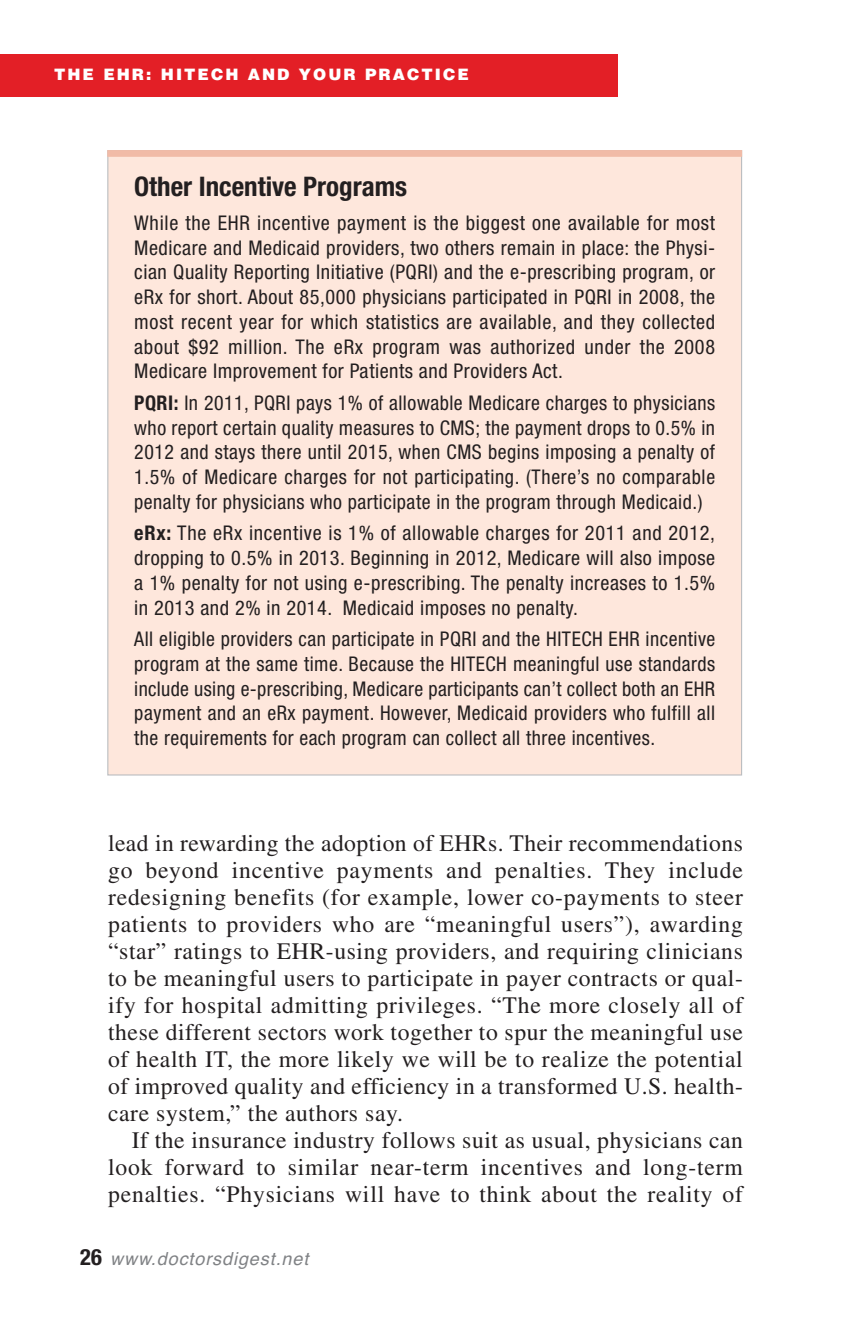
<style>
.page{position:relative;width:851px;height:1337px;background:#fff}
.page>*{position:absolute;margin:0;border:0;box-sizing:border-box;transform-origin:0 0}
.t1{font:700 condensed 27px "Helvetica Neue LT Std";color:#231f20}
.t2{font:23.62px/27px "Times";letter-spacing:.025em;color:#231f20;text-align:justify}
.t3{font:condensed 20.25px/24.8px "Helvetica Neue LT Std";letter-spacing:.025em;color:#231f20;text-align:justify}
.t4{font:italic 18px "Helvetica";letter-spacing:.05em;color:#808285}
.t5{font:900 15.75px "Helvetica LT Std";letter-spacing:.13em;color:#fff}
.s1{font-weight:700}
.s2{font-family:"Helvetica Neue LT Std";font-weight:700;font-style:normal;font-stretch:condensed;font-size:22.5px;color:#231f20}
</style>
<div class="page">
<div style="left:0;top:54px;width:618px;height:43px;background:#e31f26"></div>
<div style="left:108px;top:151px;width:633px;height:623px;background:#fee7dc"></div>
<div style="left:107px;top:150px;width:635px;height:7px;background:#f1bba7"></div>
<p class="t5" style="left:54px;top:65px;width:416px">THE EHR: HITECH AND YOUR PRACTICE</p>
<h1 class="t1" style="left:134px;top:177px;width:274px">Other Incentive Programs</h1>
<p class="t3" style="left:134px;top:212px;width:582px">While the EHR incentive payment is the biggest one available for most Medicare and Medicaid providers, two others remain in place: the Physi&shy;cian Quality Reporting Initiative (PQRI) and the e-prescribing program, or eRx for short. About 85,000 physicians participated in PQRI in 2008, the most recent year for which statistics are available, and they collected about $92 million. The eRx program was authorized under the 2008<br>Medicare Improvement for Patients and Providers Act.</p>
<p class="t3" style="left:134px;top:392px;width:582px"><span class="s1">PQRI:</span> In 2011, PQRI pays 1% of allowable Medicare charges to physicians who report certain quality measures to CMS; the payment drops to 0.5% in 2012 and stays there until 2015, when CMS begins imposing a penalty of 1.5% of Medicare charges for not participating. (There’s no comparable penalty for physicians who participate in the program through Medicaid.)</p>
<p class="t3" style="left:134px;top:522px;width:582px"><span class="s1">eRx:</span> The eRx incentive is 1% of allowable charges for 2011 and 2012, dropping to 0.5% in 2013. Beginning in 2012, Medicare will also impose a 1% penalty for not using e-prescribing. The penalty increases to 1.5% in 2013 and 2% in 2014. Medicaid imposes no penalty.</p>
<p class="t3" style="left:134px;top:628px;width:582px">All eligible providers can participate in PQRI and the HITECH EHR incentive program at the same time. Because the HITECH meaningful use standards include using e-prescribing, Medicare participants can’t collect both an EHR payment and an eRx payment. However, Medicaid providers who fulfill all the requirements for each program can collect all three incentives.</p>
<p class="t2" style="left:108px;top:831px;width:636px">lead in rewarding the adoption of EHRs. Their recommendations go beyond incentive payments and penalties. They include redesigning benefits (for example, lower co-payments to steer patients to providers who are “meaningful users”), awarding “star” ratings to EHR-using providers, and requiring clinicians to be meaningful users to participate in payer contracts or qual&shy;ify for hospital admitting privileges. “The more closely all of these different sectors work together to spur the meaningful use of health IT, the more likely we will be to realize the potential of improved quality and efficiency in a transformed U.S. health&shy;care system,” the authors say.</p>
<p class="t2" style="left:108px;top:1128px;width:636px;text-indent:24px">If the insurance industry follows suit as usual, physicians can look forward to similar near-term incentives and long-term penalties. “Physicians will have to think about the reality of</p>
<p class="t4" style="left:80px;top:1252px;width:229px"><span class="s2">26</span> www.doctorsdigest.net</p>
</div>
